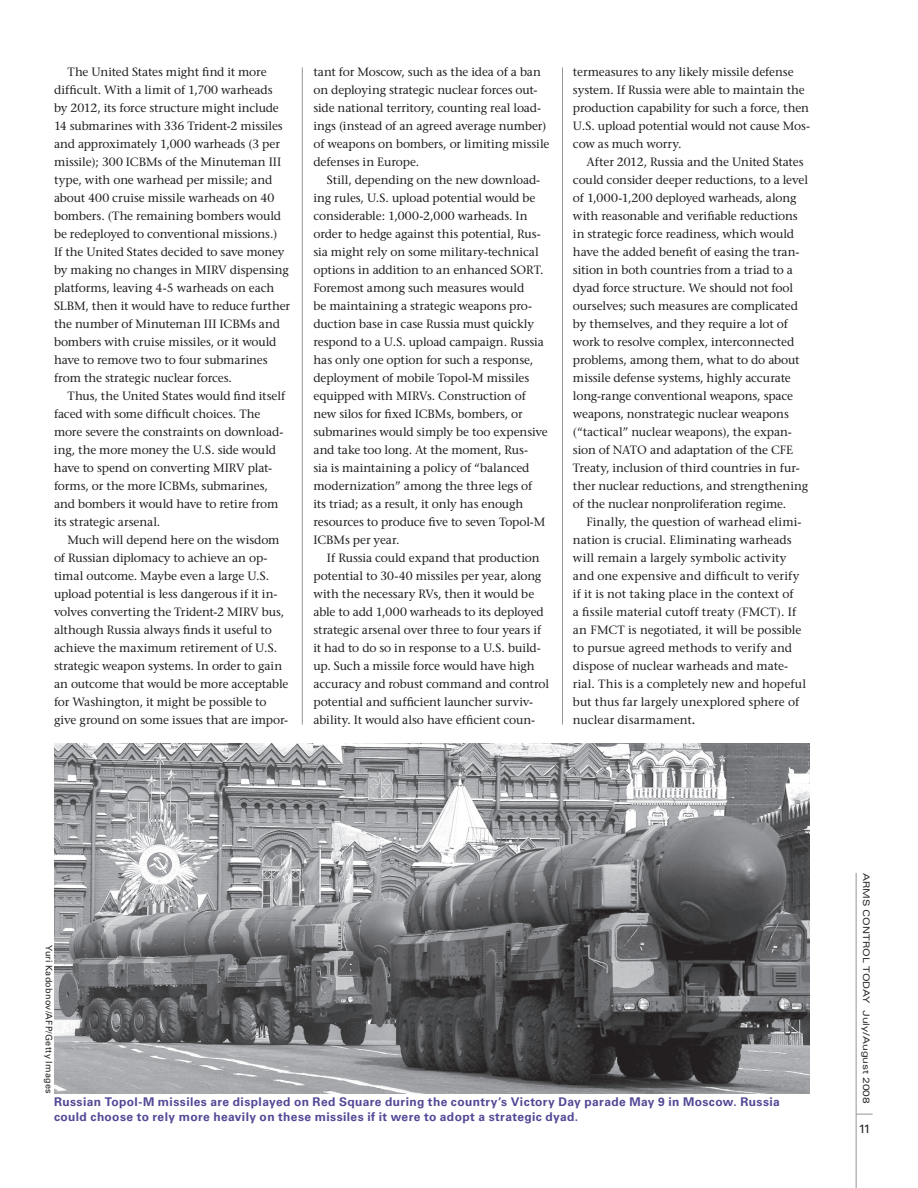
<style>
.page{position:relative;width:918px;height:1188px;background:#fff}
.page>*{position:absolute;margin:0;border:0;box-sizing:border-box;transform-origin:0 0}
.t1{font:500 12px/18px "Stone Serif Std";letter-spacing:-.01em;color:#231f20}
.t2{font:700 12px/15px "Univers LT Std";letter-spacing:.035em;color:#524996}
.t3{font:12px "Univers LT Std";color:#231f20}
.t4{font:expanded 9px "Univers LT Std";color:#231f20}
.t5{font:9px "Univers LT Std";letter-spacing:.03em;color:#231f20}
.s1{font-weight:600}
</style>
<div class="page">
<svg style="left:857px;top:1114px;width:16px;height:1px"></svg>
<hr style="left:856px;top:873px;width:1px;height:315px;background:#939598">
<img style="left:54px;top:743px;width:756px;height:350px">
<hr style="left:302px;top:68px;width:1px;height:657px;background:#939598">
<hr style="left:562px;top:68px;width:1px;height:657px;background:#939598">
<p class="t1" style="left:54px;top:63px;width:238px;text-indent:14px">The United States might find it more difficult. With a limit of 1,700 warheads<br>by 2012, its force structure might include 14 submarines with 336 Trident-2 missiles and approximately 1,000 warheads (3 per missile); 300 ICBMs of the Minuteman III type, with one warhead per missile; and about 400 cruise missile warheads on 40 bombers. (The remaining bombers would be redeployed to conventional missions.)<br>If the United States decided to save money by making no changes in MIRV dispensing platforms, leaving 4-5 warheads on each SLBM, then it would have to reduce further the number of Minuteman III ICBMs and bombers with cruise missiles, or it would have to remove two to four submarines from the strategic nuclear forces.</p>
<p class="t1" style="left:54px;top:387px;width:233px;text-indent:14px">Thus, the United States would find itself faced with some difficult choices. The more severe the constraints on download&shy;ing, the more money the U.S. side would have to spend on converting MIRV plat&shy;forms, or the more ICBMs, submarines, and bombers it would have to retire from its strategic arsenal.</p>
<p class="t1" style="left:54px;top:531px;width:236px;text-indent:14px">Much will depend here on the wisdom of Russian diplomacy to achieve an op&shy;timal outcome. Maybe even a large U.S. upload potential is less dangerous if it in&shy;volves converting the Trident-2 MIRV bus, although Russia always finds it useful to achieve the maximum retirement of U.S. strategic weapon systems. In order to gain an outcome that would be more acceptable for Washington, it might be possible to give ground on some issues that are impor-</p>
<p class="t1" style="left:313px;top:63px;width:237px">tant for Moscow, such as the idea of a ban on deploying strategic nuclear forces out&shy;side national territory, counting real load&shy;ings (instead of an agreed average number) of weapons on bombers, or limiting missile defenses in Europe.</p>
<p class="t1" style="left:313px;top:171px;width:236px;text-indent:14px">Still, depending on the new download&shy;ing rules, U.S. upload potential would be considerable: 1,000-2,000 warheads. In order to hedge against this potential, Rus&shy;sia might rely on some military-technical options in addition to an enhanced SORT.<br>Foremost among such measures would<br>be maintaining a strategic weapons pro&shy;duction base in case Russia must quickly respond to a U.S. upload campaign. Russia has only one option for such a response, deployment of mobile Topol-M missiles equipped with MIRVs. Construction of new silos for fixed ICBMs, bombers, or submarines would simply be too expensive and take too long. At the moment, Rus-<br>sia is maintaining a policy of “balanced modernization” among the three legs of its triad; as a result, it only has enough resources to produce five to seven Topol-M ICBMs per year.</p>
<p class="t1" style="left:313px;top:549px;width:237px;text-indent:14px">If Russia could expand that production potential to 30-40 missiles per year, along with the necessary RVs, then it would be able to add 1,000 warheads to its deployed strategic arsenal over three to four years if it had to do so in response to a U.S. build&shy;up. Such a missile force would have high accuracy and robust command and control potential and sufficient launcher surviv&shy;ability. It would also have efficient coun-</p>
<p class="t1" style="left:573px;top:63px;width:239px">termeasures to any likely missile defense system. If Russia were able to maintain the production capability for such a force, then U.S. upload potential would not cause Mos&shy;cow as much worry.</p>
<p class="t1" style="left:573px;top:153px;width:237px;text-indent:14px">After 2012, Russia and the United States could consider deeper reductions, to a level of 1,000-1,200 deployed warheads, along with reasonable and verifiable reductions in strategic force readiness, which would have the added benefit of easing the tran&shy;sition in both countries from a triad to a dyad force structure. We should not fool ourselves; such measures are complicated by themselves, and they require a lot of work to resolve complex, interconnected problems, among them, what to do about missile defense systems, highly accurate long-range conventional weapons, space weapons, nonstrategic nuclear weapons (“tactical” nuclear weapons), the expan&shy;sion of NATO and adaptation of the CFE Treaty, inclusion of third countries in fur&shy;ther nuclear reductions, and strengthening of the nuclear nonproliferation regime.</p>
<p class="t1" style="left:573px;top:513px;width:235px;text-indent:14px">Finally, the question of warhead elimi&shy;nation is crucial. Eliminating warheads will remain a largely symbolic activity and one expensive and difficult to verify if it is not taking place in the context of<br>a fissile material cutoff treaty (FMCT). If an FMCT is negotiated, it will be possible to pursue agreed methods to verify and dispose of nuclear warheads and mate&shy;rial. This is a completely new and hopeful but thus far largely unexplored sphere of nuclear disarmament<span class="s1">.</span></p>
<p class="t5" style="left:54px;top:945px;width:150px;rotate:90deg">Yuri Kadobnov/AFP/Getty Images</p>
<p class="t2" style="left:54px;top:1094px;width:727px">Russian Topol-M missiles are displayed on Red Square during the country’s Victory Day parade May 9 in Moscow. Russia could choose to rely more heavily on these missiles if it were to adopt a strategic dyad.</p>
<p class="t4" style="left:872px;top:873px;width:232px;rotate:90deg">ARMS CONTROL TODAY July/August 2008</p>
<p class="t3" style="left:859px;top:1122px;width:13px">11</p>
</div>
